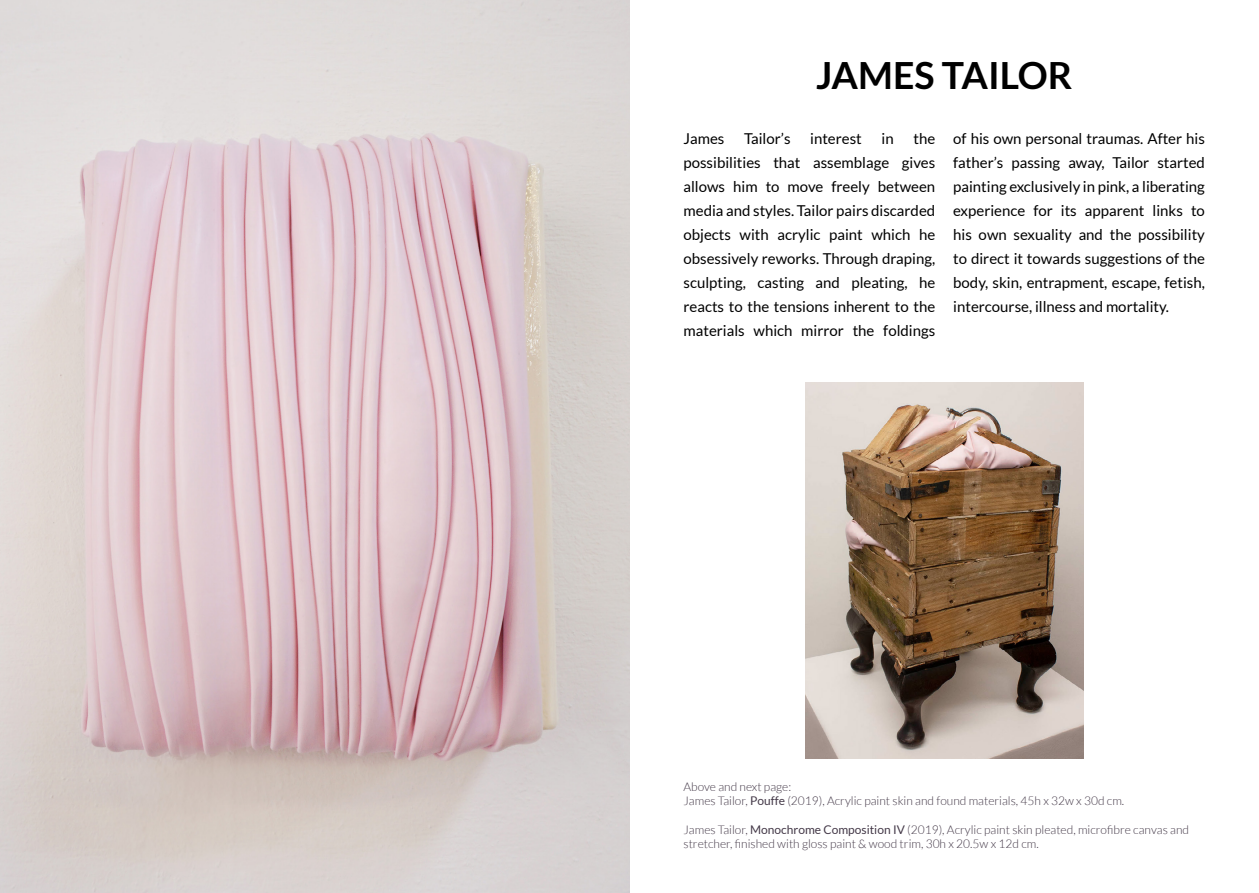
<style>
.page{position:relative;width:1259px;height:893px;background:#fff}
.page>*{position:absolute;margin:0;border:0;box-sizing:border-box;transform-origin:0 0}
.t1{font:700 37.5px "Lato";color:#000}
.t2{font:15px/24px "Lato";color:#000;text-align:justify}
.t3{font:300 12px/14.4px "Lato";color:#443948}
.s1{font-weight:400}
</style>
<div class="page">
<img style="left:805px;top:383px;width:278px;height:375px">
<img style="left:0;top:0;width:629px;height:893px">
<h1 class="t1" style="left:816px;top:54px;width:258px">JAMES TAILOR</h1>
<p class="t2" style="left:683px;top:126px;width:42px">James</p>
<p class="t2" style="left:744px;top:126px;width:48px">Tailor’s</p>
<p class="t2" style="left:810px;top:126px;width:53px">interest</p>
<p class="t2" style="left:881px;top:126px;width:14px">in</p>
<p class="t2" style="left:683px;top:126px;width:253px;text-indent:230px">the possibilities that assemblage gives allows him to move freely between media and styles. Tailor pairs discarded objects with acrylic paint which he obsessively reworks. Through draping, sculpting, casting and pleating, he reacts to the tensions inherent to the materials which mirror the foldings</p>
<p class="t2" style="left:953px;top:126px;width:253px">of his own personal traumas. After his father’s passing away, Tailor started painting exclusively in pink, a liberating experience for its apparent links to his own sexuality and the possibility to direct it towards suggestions of the body, skin, entrapment, escape, fetish, intercourse, illness and mortality.</p>
<p class="t3" style="left:683px;top:779px;width:442px">Above and next page:<br>James Tailor, <span class="s1">Pouffe</span> (2019), Acrylic paint skin and found materials, 45h x 32w x 30d cm.</p>
<p class="t3" style="left:683px;top:822px;width:507px">James Tailor, <span class="s1">Monochrome Composition IV</span> (2019), Acrylic paint skin pleated, microfibre canvas and stretcher, finished with gloss paint &amp; wood trim, 30h x 20.5w x 12d cm.</p>
</div>
